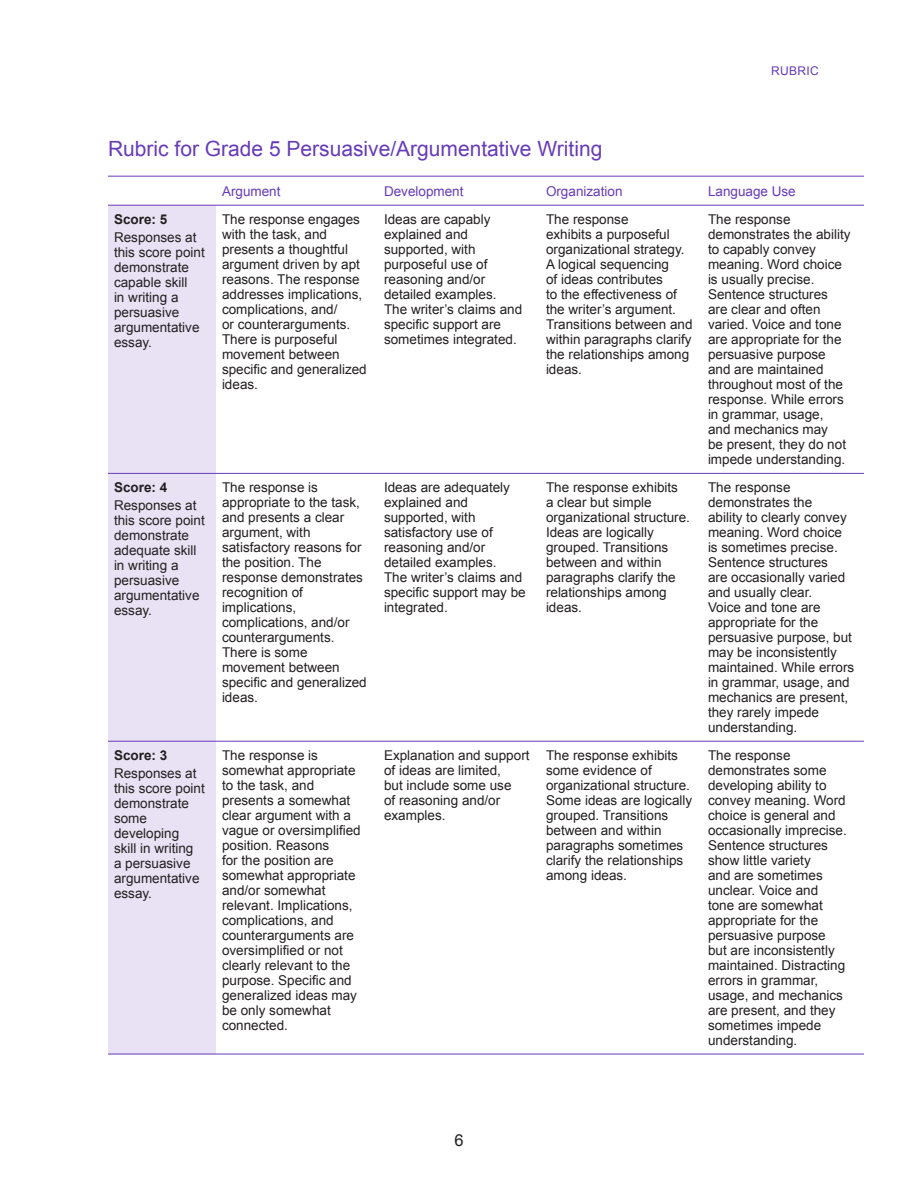
<style>
.page{position:relative;width:918px;height:1188px;background:#fff}
.page>*{position:absolute;margin:0;border:0;box-sizing:border-box;transform-origin:0 0}
.t1{font:21px "Arial";color:#673bb8}
.t2{font:16.5px "Arial";color:#231f20}
.t3{font:13.5px/15px "Arial";color:#231f20}
.t4{font:13.5px "Arial";color:#673bb8}
.t5{font:700 13.5px "Arial";color:#231f20}
.t6{font:12px "Arial";color:#673bb8}
</style>
<div class="page">
<div style="left:108px;top:206px;width:108px;height:848px;background:#e8e2f4"></div>
<hr style="left:108px;top:473px;width:108px;height:1px;background:#673bb8">
<hr style="left:216px;top:473px;width:162px;height:1px;background:#673bb8">
<hr style="left:378px;top:473px;width:162px;height:1px;background:#673bb8">
<hr style="left:540px;top:473px;width:162px;height:1px;background:#673bb8">
<hr style="left:702px;top:473px;width:162px;height:1px;background:#673bb8">
<hr style="left:108px;top:741px;width:108px;height:1px;background:#673bb8">
<hr style="left:216px;top:741px;width:162px;height:1px;background:#673bb8">
<hr style="left:378px;top:741px;width:162px;height:1px;background:#673bb8">
<hr style="left:540px;top:741px;width:162px;height:1px;background:#673bb8">
<hr style="left:702px;top:741px;width:162px;height:1px;background:#673bb8">
<hr style="left:108px;top:176px;width:108px;height:1px;background:#673bb8">
<hr style="left:216px;top:176px;width:162px;height:1px;background:#673bb8">
<hr style="left:378px;top:176px;width:162px;height:1px;background:#673bb8">
<hr style="left:540px;top:176px;width:162px;height:1px;background:#673bb8">
<hr style="left:702px;top:176px;width:162px;height:1px;background:#673bb8">
<hr style="left:108px;top:205px;width:108px;height:1px;background:#673bb8">
<hr style="left:216px;top:205px;width:162px;height:1px;background:#673bb8">
<hr style="left:378px;top:205px;width:162px;height:1px;background:#673bb8">
<hr style="left:540px;top:205px;width:162px;height:1px;background:#673bb8">
<hr style="left:702px;top:205px;width:162px;height:1px;background:#673bb8">
<hr style="left:216px;top:1054px;width:162px;height:1px;background:#673bb8">
<hr style="left:378px;top:1054px;width:162px;height:1px;background:#673bb8">
<hr style="left:540px;top:1054px;width:162px;height:1px;background:#673bb8">
<hr style="left:702px;top:1054px;width:162px;height:1px;background:#673bb8">
<hr style="left:108px;top:1054px;width:108px;height:1px;background:#673bb8">
<p class="t6" style="left:771px;top:63px;width:49px">RUBRIC</p>
<h1 class="t1" style="left:108px;top:135px;width:496px">Rubric for Grade 5 Persuasive/Argumentative Writing</h1>
<p class="t4" style="left:222px;top:183px;width:60px">Argument</p>
<p class="t4" style="left:384px;top:183px;width:81px">Development</p>
<p class="t4" style="left:546px;top:183px;width:78px">Organization</p>
<p class="t4" style="left:708px;top:183px;width:89px">Language Use</p>
<p class="t5" style="left:114px;top:211px;width:55px">Score: 5</p>
<p class="t3" style="left:114px;top:230px;width:92px">Responses at this score point demonstrate capable skill<br>in writing a persuasive argumentative essay.</p>
<p class="t3" style="left:222px;top:212px;width:146px">The response engages with the task, and presents a thoughtful argument driven by apt reasons. The response addresses implications, complications, and/<br>or counterarguments.<br>There is purposeful movement between specific and generalized ideas.</p>
<p class="t3" style="left:384px;top:212px;width:140px">Ideas are capably explained and supported, with purposeful use of reasoning and/or detailed examples.<br>The writer’s claims and specific support are sometimes integrated.</p>
<p class="t3" style="left:546px;top:212px;width:148px">The response<br>exhibits a purposeful organizational strategy.<br>A logical sequencing<br>of ideas contributes<br>to the effectiveness of the writer’s argument.<br>Transitions between and within paragraphs clarify the relationships among ideas.</p>
<p class="t3" style="left:708px;top:212px;width:144px">The response demonstrates the ability to capably convey meaning. Word choice is usually precise.<br>Sentence structures are clear and often varied. Voice and tone are appropriate for the persuasive purpose and are maintained throughout most of the response. While errors in grammar, usage,<br>and mechanics may<br>be present, they do not impede understanding.</p>
<p class="t5" style="left:114px;top:478px;width:55px">Score: 4</p>
<p class="t3" style="left:114px;top:498px;width:92px">Responses at this score point demonstrate adequate skill in writing a persuasive argumentative essay.</p>
<p class="t5" style="left:114px;top:746px;width:55px">Score: 3</p>
<p class="t3" style="left:114px;top:766px;width:92px">Responses at this score point demonstrate some developing skill in writing<br>a persuasive argumentative essay.</p>
<p class="t3" style="left:222px;top:480px;width:146px">The response is appropriate to the task, and presents a clear argument, with satisfactory reasons for the position. The response demonstrates recognition of implications, complications, and/or counterarguments.<br>There is some movement between specific and generalized ideas.</p>
<p class="t3" style="left:384px;top:480px;width:143px">Ideas are adequately explained and supported, with satisfactory use of reasoning and/or detailed examples.<br>The writer’s claims and specific support may be integrated.</p>
<p class="t3" style="left:546px;top:480px;width:146px">The response exhibits<br>a clear but simple organizational structure.<br>Ideas are logically grouped. Transitions between and within paragraphs clarify the relationships among ideas.</p>
<p class="t3" style="left:708px;top:480px;width:148px">The response demonstrates the<br>ability to clearly convey meaning. Word choice is sometimes precise.<br>Sentence structures<br>are occasionally varied and usually clear.<br>Voice and tone are appropriate for the persuasive purpose, but may be inconsistently maintained. While errors in grammar, usage, and mechanics are present, they rarely impede understanding.</p>
<p class="t3" style="left:222px;top:748px;width:140px">The response is somewhat appropriate to the task, and presents a somewhat clear argument with a vague or oversimplified position. Reasons<br>for the position are somewhat appropriate and/or somewhat relevant. Implications, complications, and counterarguments are oversimplified or not clearly relevant to the purpose. Specific and generalized ideas may be only somewhat connected.</p>
<p class="t3" style="left:384px;top:748px;width:147px">Explanation and support of ideas are limited,<br>but include some use<br>of reasoning and/or examples.</p>
<p class="t3" style="left:546px;top:748px;width:148px">The response exhibits some evidence of organizational structure.<br>Some ideas are logically grouped. Transitions between and within paragraphs sometimes clarify the relationships among ideas.</p>
<p class="t3" style="left:708px;top:748px;width:140px">The response demonstrates some developing ability to convey meaning. Word choice is general and occasionally imprecise.<br>Sentence structures show little variety<br>and are sometimes unclear. Voice and tone are somewhat appropriate for the persuasive purpose but are inconsistently maintained. Distracting errors in grammar, usage, and mechanics are present, and they sometimes impede understanding.</p>
<p class="t2" style="left:454px;top:1129px;width:11px">6</p>
</div>
